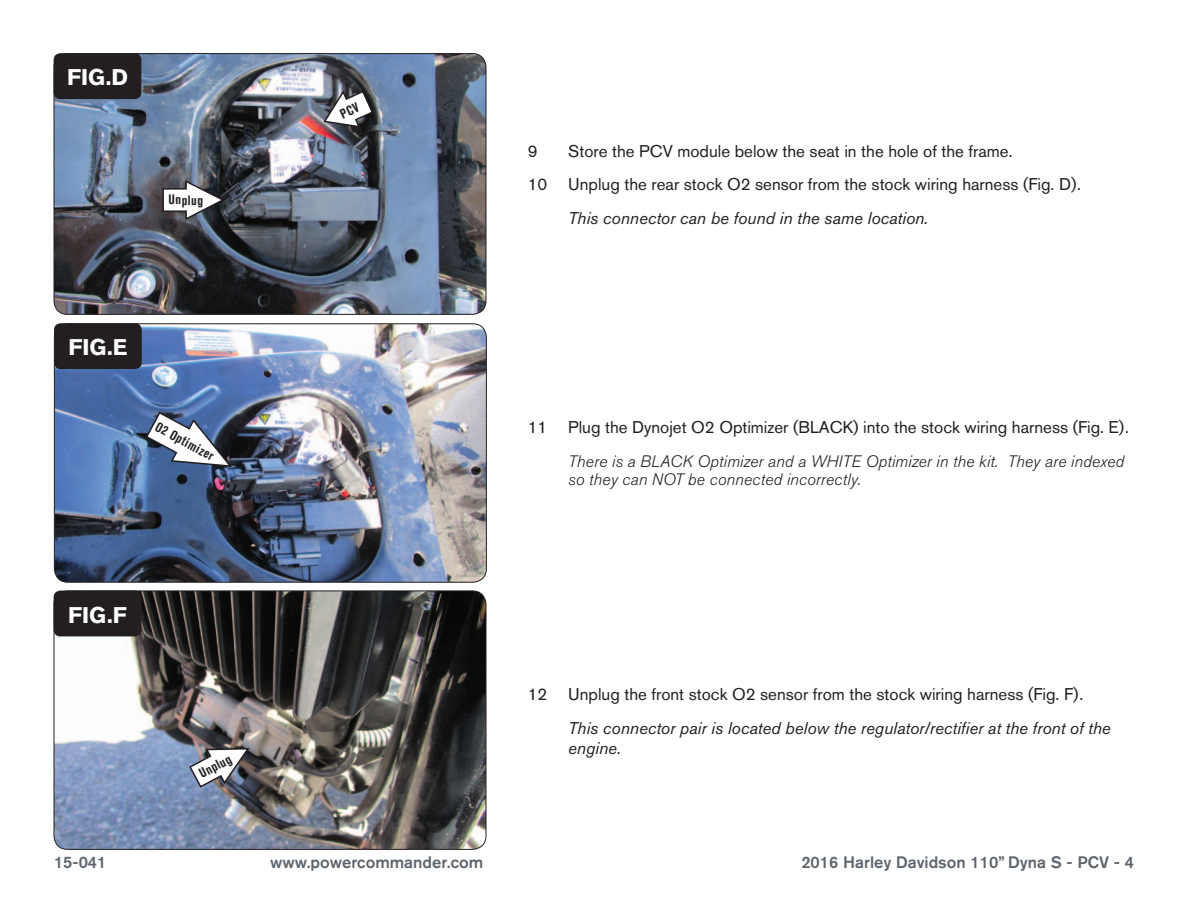
<style>
.page{position:relative;width:1188px;height:918px;background:#fff}
.page>*{position:absolute;margin:0;border:0;box-sizing:border-box;transform-origin:0 0}
.t1{font:700 22.5px "Akzidenz Grotesk BQ";color:#fff}
.Bodycopy{font:16.8px "Akzidenz Grotesk BQ";color:#231f20}
.Bodycopy-2{font:italic 16.8px/20.2px "Akzidenz Grotesk BQ";color:#231f20}
.Bodycopy-3{font:italic 300 16.5px/18px "Akzidenz Grotesk BQ";letter-spacing:.01em;color:#231f20}
.t2{font:500 16.5px "Akzidenz Grotesk BQ";color:#5e656c}
.Callouts{font:700 condensed 13.5px "Akzidenz Grotesk BQ";letter-spacing:.035em;color:#231f20}
</style>
<div class="page">
<img style="left:54px;top:54px;width:432px;height:260px">
<div style="left:54px;top:53px;width:432px;height:262px;border:1px solid #231f20;border-radius:14px"></div>
<img style="left:54px;top:591px;width:432px;height:258px">
<div style="left:54px;top:591px;width:432px;height:259px;border:1px solid #231f20;border-radius:14px"></div>
<div style="left:54px;top:591px;width:87px;height:45px;background:#231f20;border-radius:7px"></div>
<div style="left:54px;top:53px;width:87px;height:46px;background:#231f20;border-radius:7px"></div>
<img style="left:54px;top:324px;width:431px;height:257px">
<div style="left:54px;top:323px;width:433px;height:260px;border:1px solid #231f20;border-radius:14px"></div>
<div style="left:54px;top:323px;width:88px;height:46px;background:#231f20;border-radius:7px"></div>
<svg style="left:162px;top:179px;width:64px;height:42px"></svg>
<svg style="left:145px;top:411px;width:89px;height:57px"></svg>
<svg style="left:188px;top:747px;width:63px;height:42px"></svg>
<svg style="left:322px;top:90px;width:52px;height:39px"></svg>
<p class="t1" style="left:67px;top:64px;width:62px">FIG.D</p>
<p class="Callouts" style="left:169px;top:192px;width:36px">Unplug</p>
<p class="t1" style="left:68px;top:334px;width:61px">FIG.E</p>
<p class="Callouts" style="left:160px;top:419px;width:66px;rotate:28deg">O2 Optimizer</p>
<p class="t1" style="left:68px;top:602px;width:60px">FIG.F</p>
<p class="Callouts" style="left:196px;top:767px;width:36px;rotate:-28deg">Unplug</p>
<p class="Bodycopy" style="left:528px;top:141px;width:11px">9</p>
<p class="Bodycopy" style="left:568px;top:141px;width:446px">Store the PCV module below the seat in the hole of the frame.</p>
<p class="Bodycopy" style="left:528px;top:175px;width:555px">10 Unplug the rear stock O2 sensor from the stock wiring harness (Fig. D).</p>
<p class="Bodycopy-2" style="left:568px;top:208px;width:362px">This connector can be found in the same location.</p>
<p class="Bodycopy" style="left:528px;top:418px;width:603px">11 Plug the Dynojet O2 Optimizer (BLACK) into the stock wiring harness (Fig. E).</p>
<p class="Bodycopy-3" style="left:568px;top:453px;width:557px">There is a BLACK Optimizer and a WHITE Optimizer in the kit. They are indexed so they can NOT be connected incorrectly.</p>
<p class="Bodycopy" style="left:528px;top:684px;width:557px">12 Unplug the front stock O2 sensor from the stock wiring harness (Fig. F).</p>
<p class="Bodycopy-2" style="left:568px;top:718px;width:544px">This connector pair is located below the regulator/rectifier at the front of the engine.</p>
<p class="t2" style="left:54px;top:852px;width:54px">15-041</p>
<p class="t2" style="left:270px;top:852px;width:215px">www.powercommander.com</p>
<p class="t2" style="left:801px;top:852px;width:334px">2016 Harley Davidson 110” Dyna S - PCV - 4</p>
</div>
